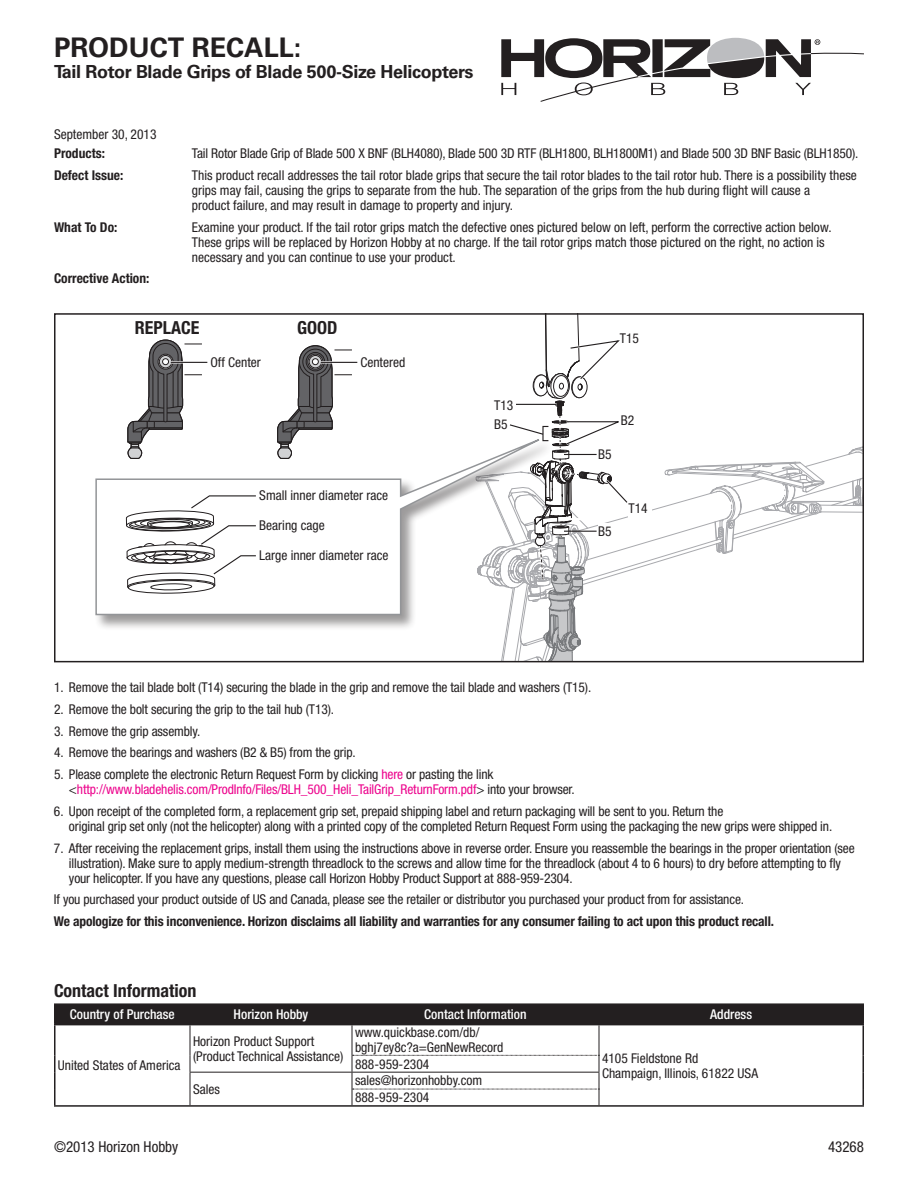
<style>
.page{position:relative;width:918px;height:1188px;background:#fff}
.page>*{position:absolute;margin:0;border:0;box-sizing:border-box;transform-origin:0 0}
.t1{font:700 27px "Univers LT Std";color:#231f20}
.t2{font:700 18px "Univers LT Std";letter-spacing:-.02em;color:#231f20}
.t3{font:700 condensed 18px "Helvetica Neue LT Std";color:#231f20}
.t4{font:condensed 15px "Helvetica Neue LT Std";color:#231f20}
.t5{font:condensed 13.5px/15px "Helvetica Neue LT Std";letter-spacing:-.01em;color:#231f20}
.t6{font:700 condensed 13.5px "Helvetica Neue LT Std";letter-spacing:-.01em;color:#231f20}
.t7{font:500 condensed 13.5px "Helvetica Neue LT Std";color:#fff}
.s1{color:#ed028c}
</style>
<div class="page">
<svg style="left:501px;top:38px;width:363px;height:64px"></svg>
<div style="left:95px;top:439px;width:459px;height:192px;background:#231f20;opacity:.45"></div>
<svg style="left:95px;top:439px;width:380px;height:177px"></svg>
<svg style="left:126px;top:479px;width:131px;height:115px"></svg>
<hr style="left:190px;top:1025px;width:1px;height:30px;background:#231f20">
<hr style="left:352px;top:1025px;width:1px;height:30px;background:#231f20">
<hr style="left:599px;top:1025px;width:1px;height:30px;background:#231f20">
<hr style="left:190px;top:1072px;width:162px;height:1px;background:#231f20">
<svg style="left:190px;top:1055px;width:1px;height:50px"></svg>
<svg style="left:352px;top:1055px;width:248px;height:50px"></svg>
<hr style="left:54px;top:1003px;width:136px;height:2px;background:#231f20">
<hr style="left:190px;top:1003px;width:162px;height:2px;background:#231f20">
<hr style="left:352px;top:1003px;width:247px;height:2px;background:#231f20">
<hr style="left:599px;top:1003px;width:265px;height:2px;background:#231f20">
<div style="left:54px;top:1005px;width:810px;height:20px;background:#231f20"></div>
<hr style="left:54px;top:1025px;width:2px;height:30px;background:#231f20">
<svg style="left:54px;top:1055px;width:2px;height:50px"></svg>
<hr style="left:54px;top:1105px;width:136px;height:2px;background:#231f20">
<hr style="left:862px;top:1025px;width:2px;height:30px;background:#231f20">
<svg style="left:862px;top:1055px;width:2px;height:50px"></svg>
<hr style="left:599px;top:1105px;width:265px;height:2px;background:#231f20">
<hr style="left:190px;top:1105px;width:162px;height:2px;background:#231f20">
<hr style="left:352px;top:1105px;width:247px;height:2px;background:#231f20">
<svg style="left:475px;top:314px;width:388px;height:348px"></svg>
<hr style="left:564px;top:531px;width:33px;height:1px;background:#231f20">
<hr style="left:564px;top:454px;width:33px;height:1px;background:#231f20">
<div style="left:598px;top:523px;width:24px;height:17px;background:#fff"></div>
<div style="left:598px;top:447px;width:24px;height:16px;background:#fff"></div>
<hr style="left:171px;top:362px;width:36px;height:1px;background:#231f20">
<hr style="left:321px;top:362px;width:36px;height:1px;background:#231f20">
<svg style="left:127px;top:339px;width:75px;height:120px"></svg>
<svg style="left:277px;top:345px;width:75px;height:114px"></svg>
<h1 class="t1" style="left:54px;top:32px;width:249px">PRODUCT RECALL:</h1>
<h2 class="t2" style="left:54px;top:61px;width:421px">Tail Rotor Blade Grips of Blade 500-Size Helicopters</h2>
<p class="t5" style="left:54px;top:126px;width:104px">September 30, 2013</p>
<p class="t6" style="left:54px;top:145px;width:52px">Products:</p>
<p class="t5" style="left:192px;top:146px;width:668px">Tail Rotor Blade Grip of Blade 500 X BNF (BLH4080), Blade 500 3D RTF (BLH1800, BLH1800M1) and Blade 500 3D BNF Basic (BLH1850).</p>
<p class="t6" style="left:54px;top:167px;width:71px">Defect Issue:</p>
<p class="t5" style="left:192px;top:168px;width:666px">This product recall addresses the tail rotor blade grips that secure the tail rotor blades to the tail rotor hub. There is a possibility these grips may fail, causing the grips to separate from the hub. The separation of the grips from the hub during flight will cause a<br>product failure, and may result in damage to property and injury.</p>
<p class="t6" style="left:54px;top:219px;width:65px">What To Do:</p>
<p class="t5" style="left:192px;top:219px;width:641px">Examine your product. If the tail rotor grips match the defective ones pictured below on left, perform the corrective action below.<br>These grips will be replaced by Horizon Hobby at no charge. If the tail rotor grips match those pictured on the right, no action is necessary and you can continue to use your product.</p>
<p class="t6" style="left:54px;top:270px;width:97px">Corrective Action:</p>
<h2 class="t3" style="left:135px;top:317px;width:66px">REPLACE</h2>
<h2 class="t3" style="left:297px;top:317px;width:42px">GOOD</h2>
<p class="t5" style="left:210px;top:355px;width:52px">Off Center</p>
<p class="t5" style="left:360px;top:355px;width:46px">Centered</p>
<p class="t5" style="left:259px;top:487px;width:130px">Small inner diameter race</p>
<p class="t5" style="left:259px;top:517px;width:67px">Bearing cage</p>
<p class="t5" style="left:259px;top:547px;width:131px">Large inner diameter race</p>
<p class="t5" style="left:494px;top:397px;width:21px">T13</p>
<p class="t5" style="left:620px;top:330px;width:21px">T15</p>
<p class="t5" style="left:494px;top:417px;width:15px">B5</p>
<p class="t5" style="left:621px;top:413px;width:15px">B2</p>
<p class="t5" style="left:598px;top:447px;width:15px">B5</p>
<p class="t5" style="left:598px;top:524px;width:15px">B5</p>
<p class="t5" style="left:628px;top:501px;width:21px">T14</p>
<p class="t5" style="left:54px;top:680px;width:539px">1. Remove the tail blade bolt (T14) securing the blade in the grip and remove the tail blade and washers (T15).</p>
<p class="t5" style="left:54px;top:702px;width:282px">2. Remove the bolt securing the grip to the tail hub (T13).</p>
<p class="t5" style="left:54px;top:723px;width:148px">3. Remove the grip assembly.</p>
<p class="t5" style="left:54px;top:745px;width:303px">4. Remove the bearings and washers (B2 &amp; B5) from the grip.</p>
<p class="t5" style="left:69px;top:767px;width:507px;text-indent:-15px">5. Please complete the electronic Return Request Form by clicking <span class="s1">here</span> or pasting the link &lt;<span class="s1">http://www.bladehelis.com/ProdInfo/Files/BLH_500_Heli_TailGrip_ReturnForm.pdf</span>&gt; into your browser.</p>
<p class="t5" style="left:69px;top:804px;width:765px;text-indent:-15px">6. Upon receipt of the completed form, a replacement grip set, prepaid shipping label and return packaging will be sent to you. Return the<br>original grip set only (not the helicopter) along with a printed copy of the completed Return Request Form using the packaging the new grips were shipped in.</p>
<p class="t5" style="left:69px;top:840px;width:787px;text-indent:-15px">7. After receiving the replacement grips, install them using the instructions above in reverse order. Ensure you reassemble the bearings in the proper orientation (see illustration). Make sure to apply medium-strength threadlock to the screws and allow time for the threadlock (about 4 to 6 hours) to dry before attempting to fly your helicopter. If you have any questions, please call Horizon Hobby Product Support at 888-959-2304.</p>
<p class="t5" style="left:54px;top:892px;width:692px">If you purchased your product outside of US and Canada, please see the retailer or distributor you purchased your product from for assistance.</p>
<p class="t6" style="left:54px;top:913px;width:722px">We apologize for this inconvenience. Horizon disclaims all liability and warranties for any consumer failing to act upon this product recall.</p>
<h2 class="t3" style="left:54px;top:980px;width:144px">Contact Information</h2>
<p class="t7" style="left:70px;top:1006px;width:106px">Country of Purchase</p>
<p class="t7" style="left:234px;top:1006px;width:76px">Horizon Hobby</p>
<p class="t7" style="left:424px;top:1006px;width:104px">Contact Information</p>
<p class="t7" style="left:710px;top:1006px;width:43px">Address</p>
<p class="t5" style="left:58px;top:1058px;width:124px">United States of America</p>
<p class="t5" style="left:193px;top:1033px;width:152px">Horizon Product Support (Product Technical Assistance)</p>
<p class="t5" style="left:355px;top:1025px;width:150px">www.quickbase.com/db/ bghj7ey8c?a=GenNewRecord</p>
<p class="t5" style="left:602px;top:1050px;width:158px">4105 Fieldstone Rd<br>Champaign, Illinois, 61822 USA</p>
<p class="t5" style="left:355px;top:1056px;width:76px">888-959-2304</p>
<p class="t5" style="left:193px;top:1082px;width:28px">Sales</p>
<p class="t5" style="left:355px;top:1072px;width:129px;line-height:17px">sales@horizonhobby.com<br>888-959-2304</p>
<p class="t4" style="left:54px;top:1138px;width:126px">©2013 Horizon Hobby</p>
<p class="t4" style="left:828px;top:1138px;width:37px">43268</p>
</div>
